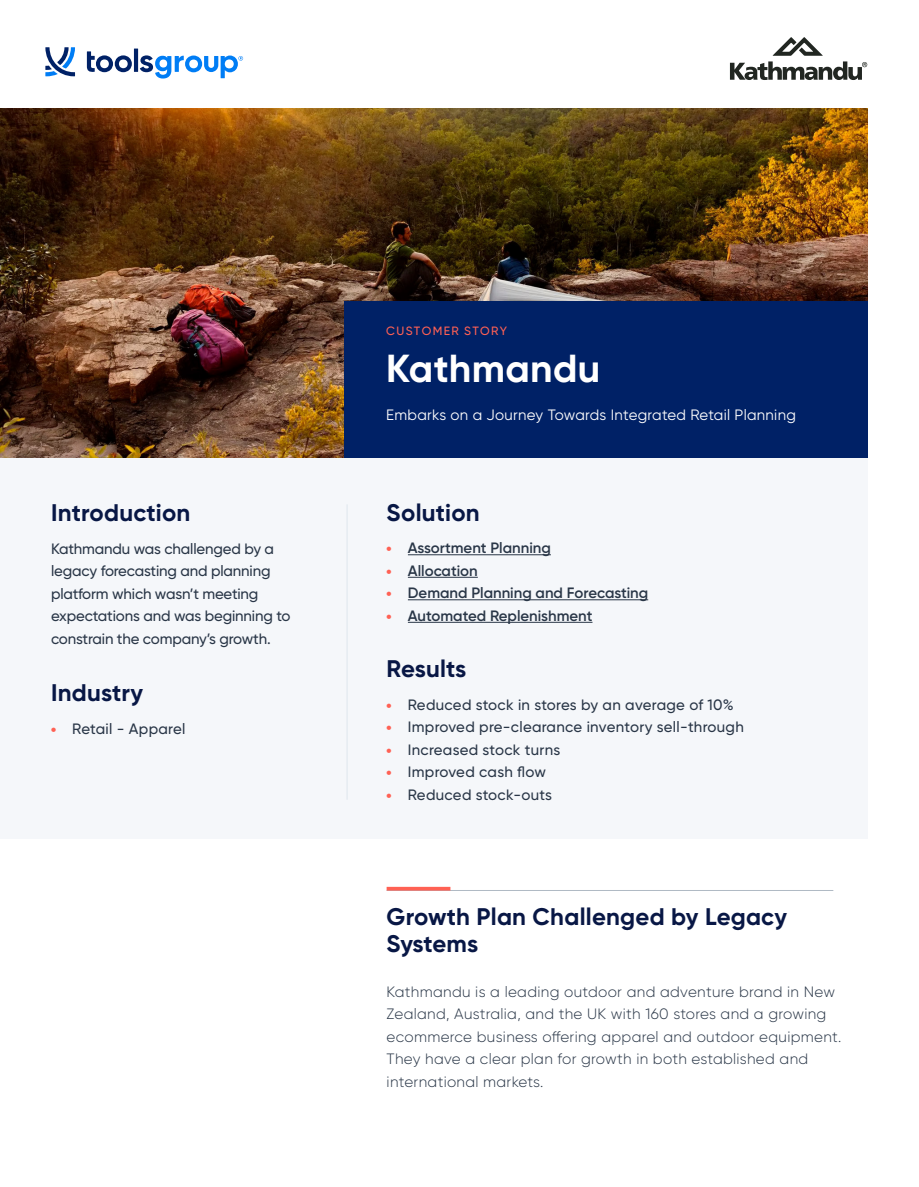
<style>
.page{position:relative;width:919px;height:1187px;background:#fff}
.page>*{position:absolute;margin:0;border:0;box-sizing:border-box;transform-origin:0 0}
.t1{font:700 39px "Gilroy";letter-spacing:.01em;color:#fff}
.t2{font:700 24px/26.8px "Gilroy";letter-spacing:.01em;color:#081745}
.t3{font:300 15px/22.5px "Gilroy";letter-spacing:.02em;color:#293647}
.t4{font:500 15px/22.5px "Gilroy";letter-spacing:-.01em;color:#293647}
.t5{font:500 15px "Gilroy";letter-spacing:.02em;color:#293647}
.t6{font:600 15px "Gilroy";color:#293647}
.t7{font:15px "Gilroy";letter-spacing:.02em;color:#fff}
.t8{font:500 15px "Gilroy";letter-spacing:.015em;color:#293647}
.t9{font:500 12px "Gilroy";letter-spacing:.11em;color:#ff6154}
.s1{font-weight:800;font-size:12px;color:#ff6154}
</style>
<div class="page">
<img style="left:0;top:108px;width:867px;height:350px">
<div style="left:344px;top:301px;width:523px;height:157px;background:#002166"></div>
<div style="left:0;top:458px;width:867px;height:381px;background:#f5f7fa"></div>
<hr style="left:408px;top:554px;width:143px;height:1px;background:#293647">
<hr style="left:408px;top:577px;width:70px;height:1px;background:#293647">
<hr style="left:408px;top:599px;width:240px;height:1px;background:#293647">
<hr style="left:408px;top:622px;width:184px;height:1px;background:#293647">
<hr style="left:346px;top:504px;width:1px;height:295px;background:#dee6ed">
<svg style="left:87px;top:51px;width:45px;height:21px"></svg>
<hr style="left:134px;top:49px;width:4px;height:23px;background:#002166">
<svg style="left:45px;top:47px;width:30px;height:29px"></svg>
<svg style="left:140px;top:55px;width:103px;height:23px"></svg>
<hr style="left:386px;top:890px;width:447px;height:1px;background:#b0bac4">
<svg style="left:386px;top:886px;width:64px;height:4px"></svg>
<svg style="left:729px;top:37px;width:138px;height:43px"></svg>
<h2 class="t2" style="left:51px;top:499px;width:141px">Introduction</h2>
<p class="t4" style="left:51px;top:537px;width:241px">Kathmandu was challenged by a legacy forecasting and planning platform which wasn’t meeting expectations and was beginning to constrain the company’s growth.</p>
<h2 class="t2" style="left:51px;top:678px;width:94px">Industry</h2>
<p class="t5" style="left:51px;top:719px;width:136px"><span class="s1">•</span> Retail - Apparel</p>
<p class="t9" style="left:386px;top:324px;width:122px">CUSTOMER STORY</p>
<h1 class="t1" style="left:386px;top:343px;width:216px">Kathmandu</h1>
<p class="t7" style="left:386px;top:405px;width:411px">Embarks on a Journey Towards Integrated Retail Planning</p>
<h2 class="t2" style="left:386px;top:498px;width:95px">Solution</h2>
<p class="t6" style="left:386px;top:538px;width:166px"><span class="s1">•</span> Assortment Planning</p>
<p class="t6" style="left:386px;top:561px;width:93px"><span class="s1">•</span> Allocation</p>
<p class="t6" style="left:386px;top:583px;width:263px"><span class="s1">•</span> Demand Planning and Forecasting</p>
<p class="t6" style="left:386px;top:606px;width:207px"><span class="s1">•</span> Automated Replenishment</p>
<h2 class="t2" style="left:386px;top:654px;width:81px">Results</h2>
<p class="t5" style="left:386px;top:695px;width:348px"><span class="s1">•</span> Reduced stock in stores by an average of 10%</p>
<p class="t5" style="left:386px;top:717px;width:359px"><span class="s1">•</span> Improved pre-clearance inventory sell-through</p>
<p class="t5" style="left:386px;top:740px;width:175px"><span class="s1">•</span> Increased stock turns</p>
<p class="t8" style="left:386px;top:762px;width:161px"><span class="s1">•</span> Improved cash flow</p>
<p class="t5" style="left:386px;top:785px;width:167px"><span class="s1">•</span> Reduced stock-outs</p>
<h2 class="t2" style="left:386px;top:902px;width:402px">Growth Plan Challenged by Legacy<br>Systems</h2>
<p class="t3" style="left:386px;top:979px;width:456px">Kathmandu is a leading outdoor and adventure brand in New Zealand, Australia, and the UK with 160 stores and a growing ecommerce business offering apparel and outdoor equipment.<br>They have a clear plan for growth in both established and international markets.</p>
</div>
